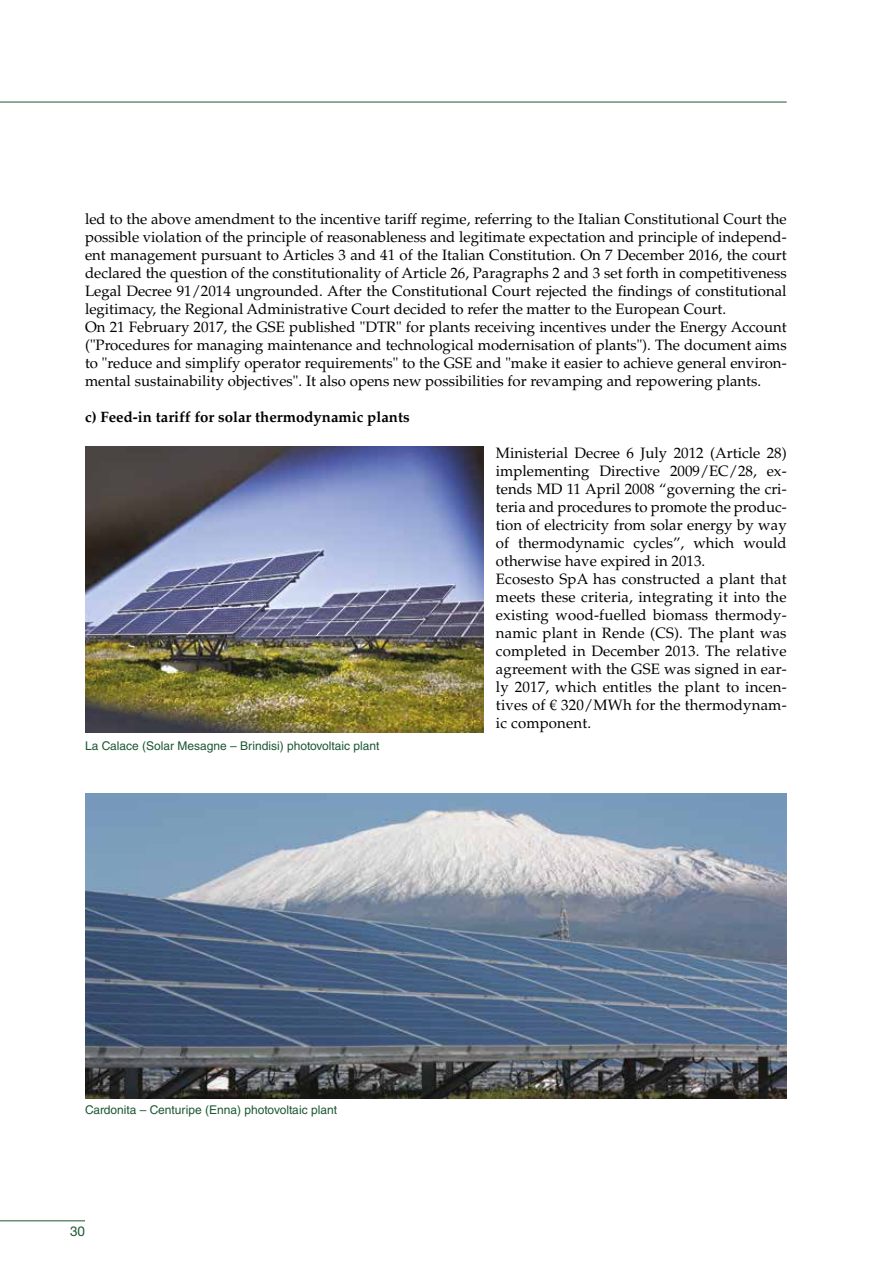
<style>
.page{position:relative;width:893px;height:1263px;background:#fff}
.page>*{position:absolute;margin:0;border:0;box-sizing:border-box;transform-origin:0 0}
.t1{font:15px/18px "Palatino LT Std";color:#000}
.t2{font:700 15px "Palatino LT Std";color:#000}
.t3{font:13.5px "Helvetica Neue LT Pro";color:#1f5732}
.t4{font:12px "Helvetica LT Std";color:#1c5732}
</style>
<div class="page">
<hr style="left:0;top:102px;width:787px;height:1px;background:#1c5732">
<hr style="left:0;top:1220px;width:85px;height:1px;background:#1c5732">
<img style="left:85px;top:446px;width:398px;height:286px">
<img style="left:85px;top:794px;width:702px;height:304px">
<p class="t1" style="left:85px;top:210px;width:703px">led to the above amendment to the incentive tariff regime, referring to the Italian Constitutional Court the possible violation of the principle of reasonableness and legitimate expectation and principle of independ&shy;ent management pursuant to Articles 3 and 41 of the Italian Constitution. On 7 December 2016, the court declared the question of the constitutionality of Article 26, Paragraphs 2 and 3 set forth in competitiveness Legal Decree 91/2014 ungrounded. After the Constitutional Court rejected the findings of constitutional legitimacy, the Regional Administrative Court decided to refer the matter to the European Court.<br>On 21 February 2017, the GSE published "DTR" for plants receiving incentives under the Energy Account ("Procedures for managing maintenance and technological modernisation of plants"). The document aims to "reduce and simplify operator requirements" to the GSE and "make it easier to achieve general environ&shy;mental sustainability objectives". It also opens new possibilities for revamping and repowering plants.</p>
<p class="t2" style="left:85px;top:408px;width:326px">c) Feed-in tariff for solar thermodynamic plants</p>
<p class="t1" style="left:496px;top:444px;width:292px">Ministerial Decree 6 July 2012 (Article 28) implementing Directive 2009/EC/28, ex&shy;tends MD 11 April 2008 “governing the cri&shy;teria and procedures to promote the produc&shy;tion of electricity from solar energy by way of thermodynamic cycles”, which would otherwise have expired in 2013.<br>Ecosesto SpA has constructed a plant that meets these criteria, integrating it into the existing wood-fuelled biomass thermody&shy;namic plant in Rende (CS). The plant was completed in December 2013. The relative agreement with the GSE was signed in ear&shy;ly 2017, which entitles the plant to incen&shy;tives of € 320/MWh for the thermodynam&shy;ic component.</p>
<p class="t4" style="left:85px;top:739px;width:296px">La Calace (Solar Mesagne – Brindisi) photovoltaic plant</p>
<p class="t4" style="left:85px;top:1103px;width:253px">Cardonita – Centuripe (Enna) photovoltaic plant</p>
<p class="t3" style="left:70px;top:1223px;width:17px">30</p>
</div>
